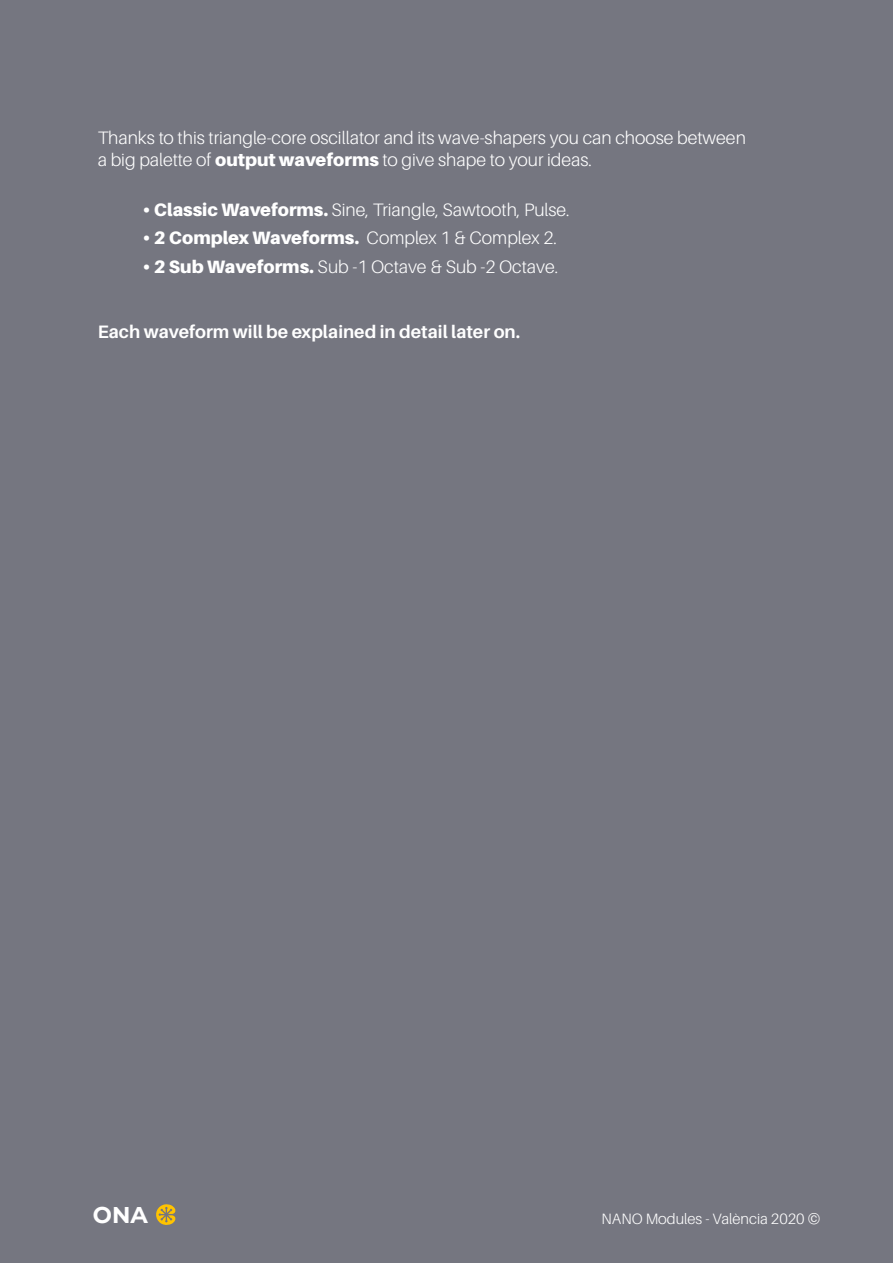
<style>
.page{position:relative;width:893px;height:1263px;background:#757680}
.page>*{position:absolute;margin:0;border:0;box-sizing:border-box;transform-origin:0 0}
.t1{font:700 22.8px "Montserrat";color:#fff}
.t2{font:300 18px/21.6px "Aileron";color:#fff}
.t3{font:700 18px "Aileron";color:#fff}
.t4{font:900 18px "Aileron";color:#fff}
.t5{font:300 15px "Aileron";color:#fff}
.s1{font-weight:900}
.s2{font-weight:900;font-size:19.5px}
.s3{font-size:19.5px}
.s4{font-weight:300}
</style>
<div class="page">
<svg style="left:156px;top:1204px;width:20px;height:21px"></svg>
<p class="t2" style="left:98px;top:127px;width:650px">Thanks to this triangle-core oscillator and its wave-shapers you can choose between a big palette of <span class="s1">output waveforms</span> to give shape to your ideas.</p>
<p class="t2" style="left:143px;top:199px;width:428px"><span class="s2">•</span> <span class="s1">Classic Waveforms.</span> Sine, Triangle, Sawtooth, Pulse.</p>
<p class="t4" style="left:143px;top:228px;width:416px"><span class="s3">•</span> 2 Complex Waveforms. <span class="s4">Complex 1 &amp; Complex 2.</span></p>
<p class="t2" style="left:143px;top:256px;width:417px"><span class="s2">•</span> <span class="s1">2 Sub Waveforms.</span> Sub -1 Octave &amp; Sub -2 Octave.</p>
<p class="t3" style="left:98px;top:321px;width:424px">Each waveform will be explained in detail later on.</p>
<p class="t1" style="left:93px;top:1199px;width:56px">ONA</p>
<p class="t5" style="left:602px;top:1210px;width:220px">NANO Modules - València 2020 ©</p>
</div>
